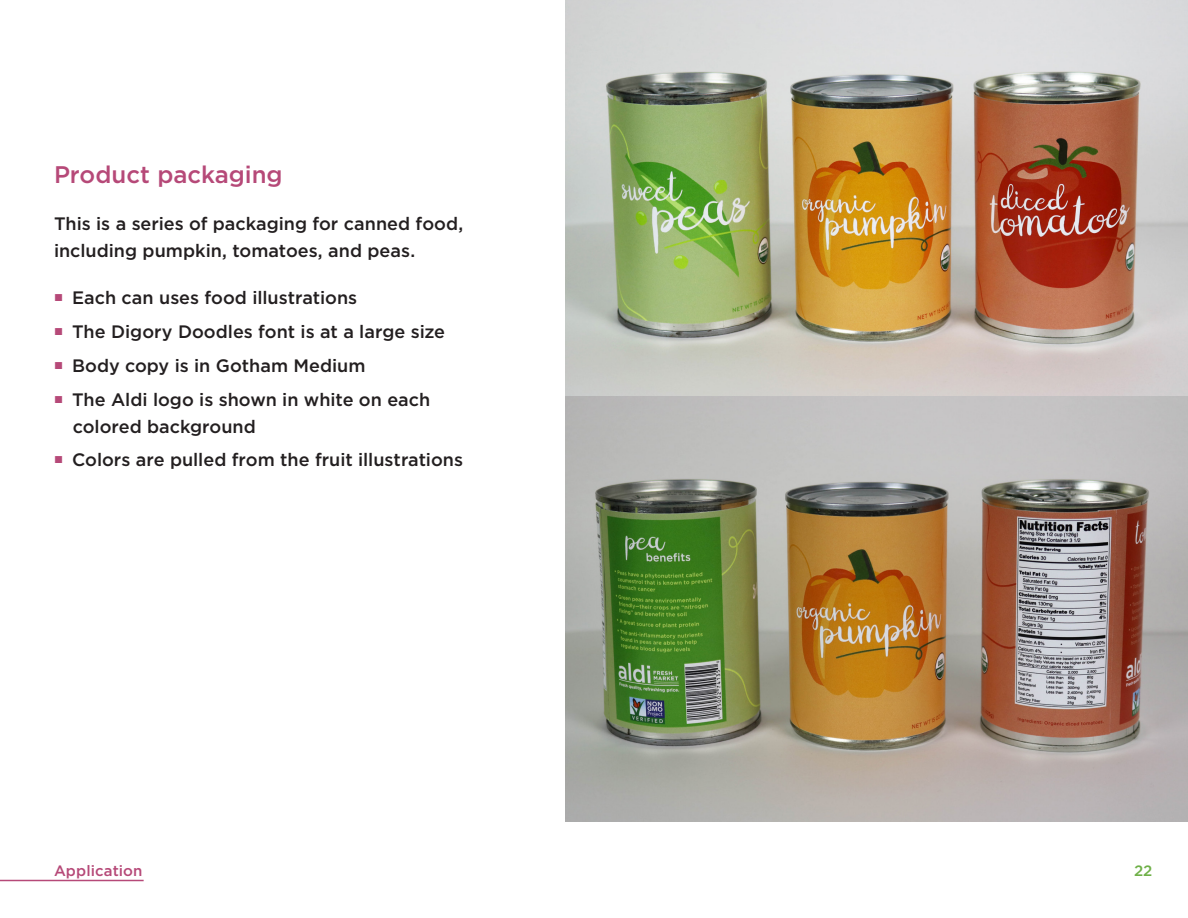
<style>
.page{position:relative;width:1188px;height:918px;background:#fff}
.page>*{position:absolute;margin:0;border:0;box-sizing:border-box;transform-origin:0 0}
.t1{font:500 24px "Gotham";color:#b64978}
.t2{font:500 18px/27px "Gotham";color:#231f20}
.t3{font:500 15px "Gotham";letter-spacing:.005em;color:#b64978}
.t4{font:500 15px "Gotham";color:#6fb048}
</style>
<div class="page">
<hr style="left:0;top:880px;width:144px;height:1px;background:#b64978">
<img style="left:565px;top:0;width:623px;height:396px">
<img style="left:565px;top:396px;width:623px;height:426px">
<p class="t1" style="left:54px;top:159px;width:230px">Product packaging</p>
<p class="t2" style="left:54px;top:210px;width:411px">This is a series of packaging for canned food, including pumpkin, tomatoes, and peas.</p>
<p class="t2" style="left:54px;top:284px;width:305px"><sup>■</sup> Each can uses food illustrations</p>
<p class="t2" style="left:54px;top:318px;width:393px"><sup>■</sup> The Digory Doodles font is at a large size</p>
<p class="t2" style="left:54px;top:352px;width:313px"><sup>■</sup> Body copy is in Gotham Medium</p>
<p class="t2" style="left:54px;top:385px;width:378px"><sup>■</sup> The Aldi logo is shown in white on each</p>
<p class="t2" style="left:73px;top:412px;width:184px">colored background</p>
<p class="t2" style="left:54px;top:446px;width:411px"><sup>■</sup> Colors are pulled from the fruit illustrations</p>
<p class="t3" style="left:54px;top:861px;width:90px">Application</p>
<p class="t4" style="left:1134px;top:861px;width:20px">22</p>
</div>
